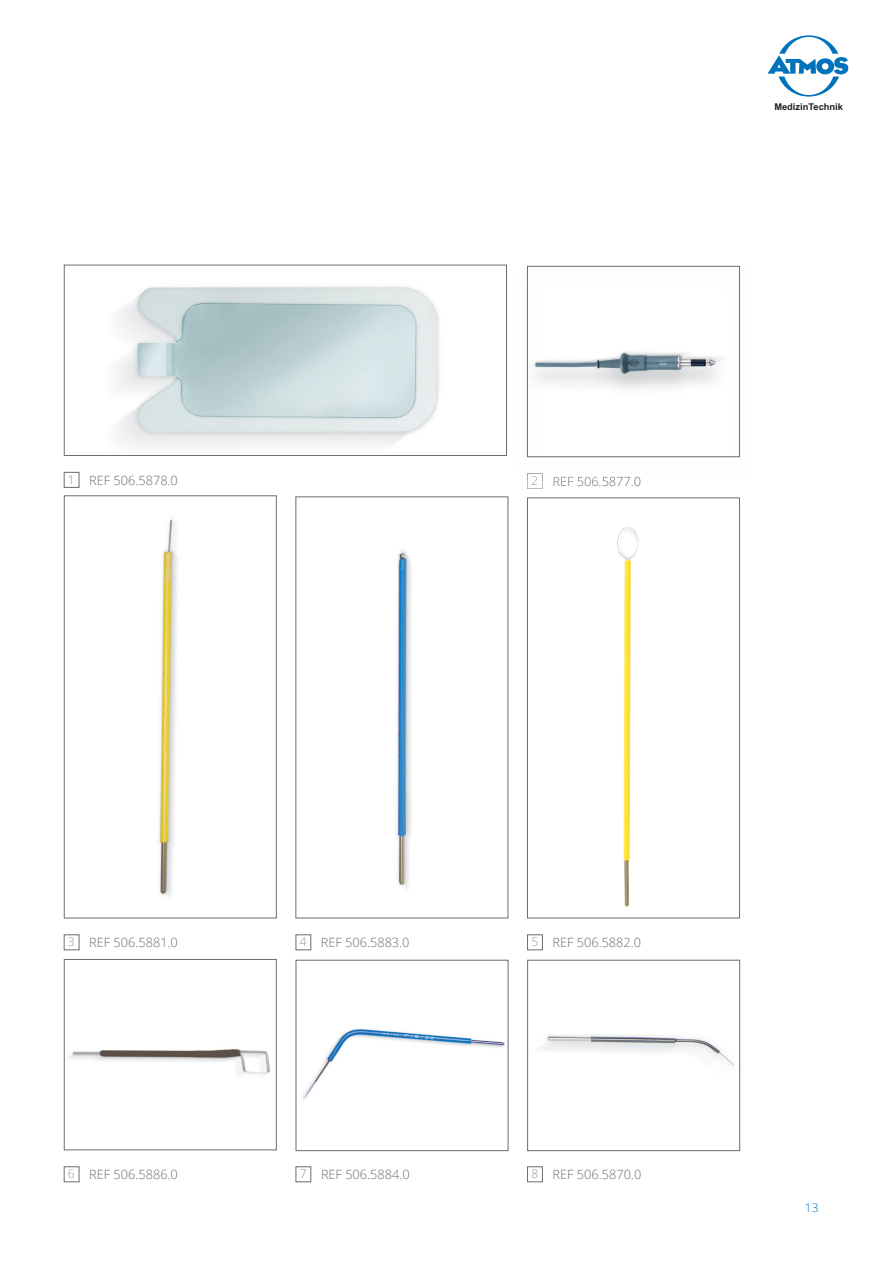
<style>
.page{position:relative;width:893px;height:1263px;background:#fff}
.page>*{position:absolute;margin:0;border:0;box-sizing:border-box;transform-origin:0 0}
.t1{font:300 12.75px "Open Sans";color:#6c6d70}
.t2{font:300 12px "Open Sans";color:#939598}
.t3{font:300 12px "Open Sans";color:#0072bc}
.t4{font:700 9.3px "Arial";color:#231f20}
.s1{font-size:12px;color:#939598}
</style>
<div class="page">
<svg style="left:767px;top:35px;width:81px;height:62px"></svg>
<div style="left:64px;top:472px;width:15px;height:16px;border:1px solid #6c6d70"></div>
<div style="left:64px;top:934px;width:15px;height:16px;border:1px solid #6c6d70"></div>
<div style="left:296px;top:934px;width:15px;height:16px;border:1px solid #6c6d70"></div>
<div style="left:296px;top:1166px;width:15px;height:16px;border:1px solid #6c6d70"></div>
<div style="left:527px;top:934px;width:16px;height:16px;border:1px solid #6c6d70"></div>
<div style="left:64px;top:1166px;width:15px;height:16px;border:1px solid #6c6d70"></div>
<div style="left:527px;top:1166px;width:16px;height:16px;border:1px solid #6c6d70"></div>
<img style="left:117px;top:286px;width:322px;height:160px">
<div style="left:64px;top:265px;width:443px;height:191px;border:1px solid #6c6d70"></div>
<img style="left:526px;top:265px;width:214px;height:217px">
<img style="left:554px;top:477px;width:86px;height:5px">
<svg style="left:527px;top:473px;width:15px;height:16px"></svg>
<img style="left:529px;top:328px;width:209px;height:71px">
<div style="left:527px;top:266px;width:213px;height:191px;border:1px solid #6c6d70"></div>
<img style="left:67px;top:1049px;width:203px;height:27px">
<div style="left:64px;top:959px;width:213px;height:191px;border:1px solid #6c6d70"></div>
<img style="left:159px;top:519px;width:19px;height:378px">
<div style="left:64px;top:496px;width:213px;height:422px;border:1px solid #6c6d70"></div>
<img style="left:302px;top:1029px;width:203px;height:70px">
<div style="left:296px;top:960px;width:212px;height:191px;border:1px solid #6c6d70"></div>
<img style="left:397px;top:550px;width:14px;height:339px">
<img style="left:617px;top:527px;width:22px;height:380px">
<div style="left:527px;top:498px;width:213px;height:420px;border:1px solid #6c6d70"></div>
<img style="left:539px;top:1035px;width:195px;height:31px">
<div style="left:527px;top:960px;width:213px;height:191px;border:1px solid #6c6d70"></div>
<p class="t4" style="left:774px;top:100px;width:70px">MedizinTechnik</p>
<p class="t2" style="left:68px;top:471px;width:8px">1</p>
<p class="t2" style="left:531px;top:472px;width:8px">2</p>
<p class="t1" style="left:89px;top:471px;width:90px">REF 506.5878.0</p>
<p class="t1" style="left:552px;top:473px;width:90px">REF 506.5877.0</p>
<p class="t2" style="left:68px;top:933px;width:8px">3</p>
<p class="t2" style="left:300px;top:933px;width:8px">4</p>
<p class="t1" style="left:89px;top:934px;width:90px">REF 506.5881.0</p>
<p class="t1" style="left:321px;top:934px;width:90px">REF 506.5883.0</p>
<p class="t1" style="left:531px;top:934px;width:111px"><span class="s1">5</span> REF 506.5882.0</p>
<p class="t2" style="left:68px;top:1165px;width:8px">6</p>
<p class="t1" style="left:531px;top:1166px;width:111px"><span class="s1">8</span> REF 506.5870.0</p>
<p class="t2" style="left:300px;top:1165px;width:8px">7</p>
<p class="t1" style="left:89px;top:1166px;width:90px">REF 506.5886.0</p>
<p class="t1" style="left:321px;top:1166px;width:90px">REF 506.5884.0</p>
<p class="t3" style="left:805px;top:1199px;width:15px">13</p>
</div>
